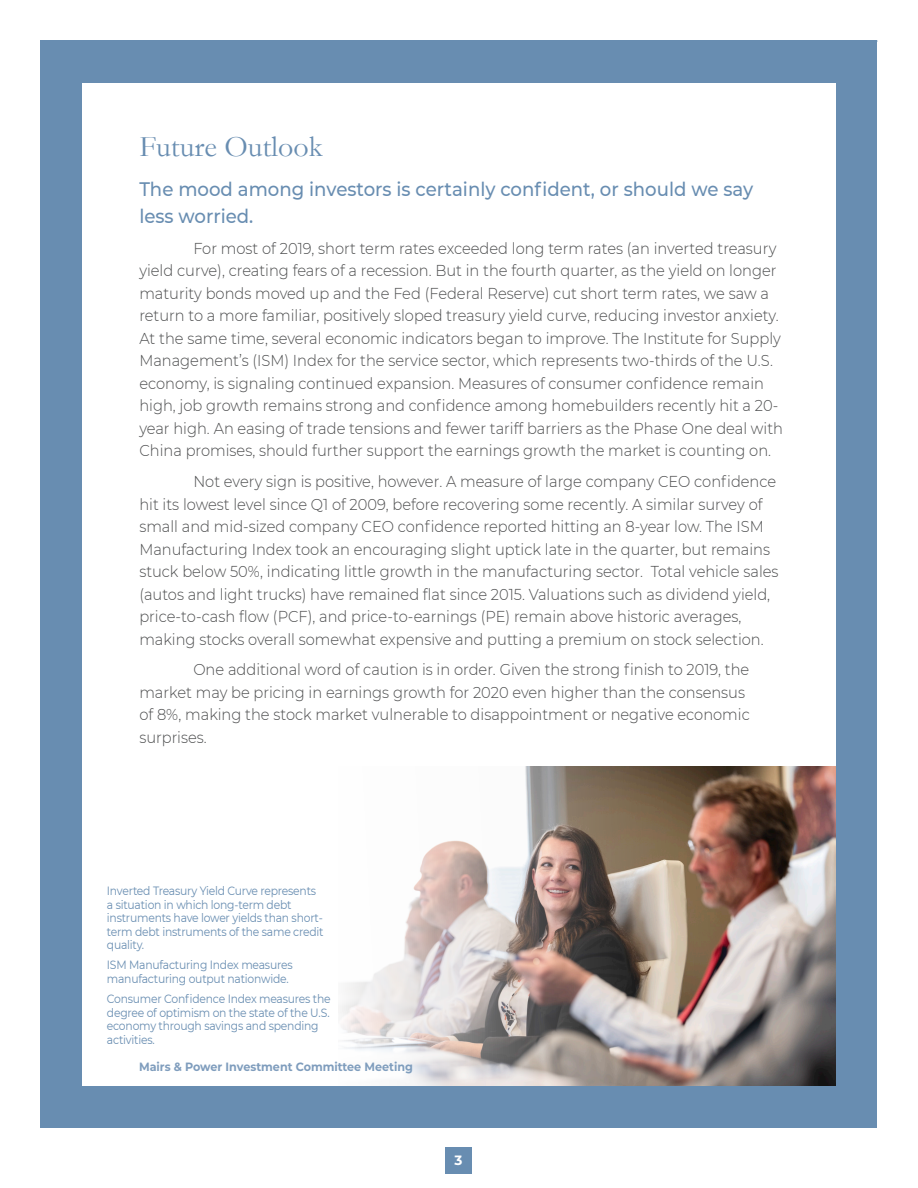
<style>
.page{position:relative;width:918px;height:1188px;background:#fff}
.page>*{position:absolute;margin:0;border:0;box-sizing:border-box;transform-origin:0 0}
.t1{font:30px "Garamond";color:#688db1}
.MP_lead_in_text__blu{font:500 19.5px/27px "Montserrat";color:#688db1;scale:.93 1}
.MP_Body_copy{font:300 15.75px/22.5px "Montserrat";color:#4b4c4d;scale:.93 1}
.t2{font:700 13.5px "Montserrat";color:#fff}
.MP_Footnotes{font:12px/13.5px "Montserrat";letter-spacing:-.02em;color:#688db1;scale:.9 1}
.MP_Table_headings{font:700 12px "Montserrat";color:#7f9dbd;scale:.93 1}
</style>
<div class="page">
<div style="left:40px;top:40px;width:838px;height:1088px;background:#688db1"></div>
<div style="left:82px;top:83px;width:754px;height:1002px;background:#fff"></div>
<div style="left:445px;top:1148px;width:27px;height:26px;background:#688db1"></div>
<img style="left:338px;top:767px;width:498px;height:319px">
<p class="t1" style="left:139px;top:126px;width:185px">Future Outlook</p>
<p class="MP_lead_in_text__blu" style="left:139px;top:175px;width:662px">The mood among investors is certainly confident, or should we say less worried.</p>
<p class="MP_Body_copy" style="left:139px;top:237px;width:694px;text-indent:54px">For most of 2019, short term rates exceeded long term rates (an inverted treasury yield curve), creating fears of a recession. But in the fourth quarter, as the yield on longer maturity bonds moved up and the Fed (Federal Reserve) cut short term rates, we saw a return to a more familiar, positively sloped treasury yield curve, reducing investor anxiety.<br>At the same time, several economic indicators began to improve. The Institute for Supply Management’s (ISM) Index for the service sector, which represents two-thirds of the U.S. economy, is signaling continued expansion. Measures of consumer confidence remain high, job growth remains strong and confidence among homebuilders recently hit a 20- year high. An easing of trade tensions and fewer tariff barriers as the Phase One deal with China promises, should further support the earnings growth the market is counting on.</p>
<p class="MP_Body_copy" style="left:139px;top:470px;width:689px;text-indent:54px">Not every sign is positive, however. A measure of large company CEO confidence hit its lowest level since Q1 of 2009, before recovering some recently. A similar survey of small and mid-sized company CEO confidence reported hitting an 8-year low. The ISM Manufacturing Index took an encouraging slight uptick late in the quarter, but remains stuck below 50%, indicating little growth in the manufacturing sector. Total vehicle sales (autos and light trucks) have remained flat since 2015. Valuations such as dividend yield, price-to-cash flow (PCF), and price-to-earnings (PE) remain above historic averages, making stocks overall somewhat expensive and putting a premium on stock selection.</p>
<p class="MP_Body_copy" style="left:139px;top:658px;width:658px;text-indent:54px">One additional word of caution is in order. Given the strong finish to 2019, the market may be pricing in earnings growth for 2020 even higher than the consensus of 8%, making the stock market vulnerable to disappointment or negative economic surprises.</p>
<p class="MP_Footnotes" style="left:107px;top:884px;width:242px">Inverted Treasury Yield Curve represents a situation in which long-term debt instruments have lower yields than short&shy;term debt instruments of the same credit quality.</p>
<p class="MP_Footnotes" style="left:107px;top:958px;width:208px">ISM Manufacturing Index measures manufacturing output nationwide.</p>
<p class="MP_Footnotes" style="left:107px;top:992px;width:250px">Consumer Confidence Index measures the degree of optimism on the state of the U.S. economy through savings and spending activities.</p>
<p class="MP_Table_headings" style="left:139px;top:1058px;width:296px">Mairs &amp; Power Investment Committee Meeting</p>
<p class="t2" style="left:455px;top:1151px;width:9px">3</p>
</div>
